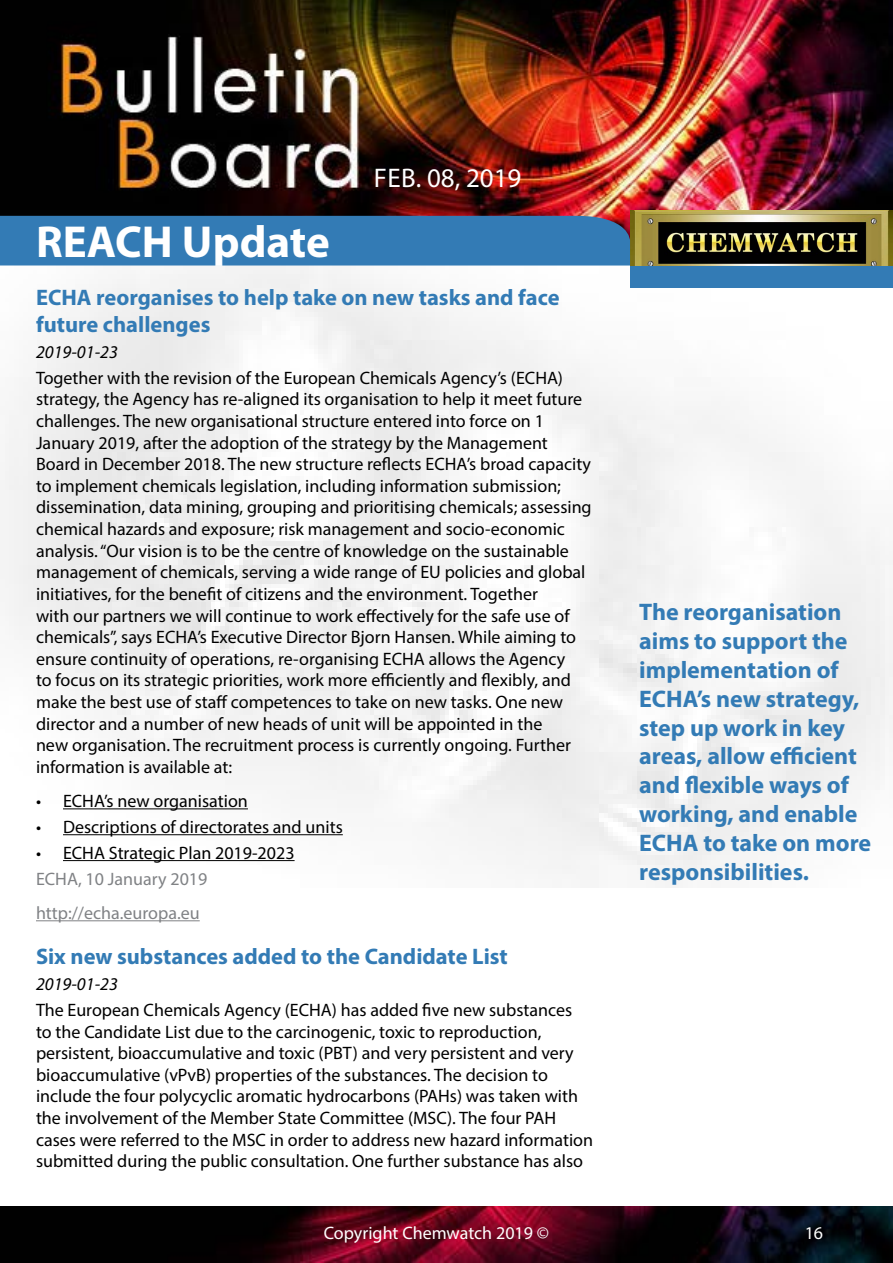
<style>
.page{position:relative;width:893px;height:1263px;background:#fff}
.page>*{position:absolute;margin:0;border:0;box-sizing:border-box;transform-origin:0 0}
.t1{font:700 45px "Myriad Pro";color:#fff}
.t2{font:27px "Myriad Pro";color:#fff}
.t3{font:700 24px/28.8px "Myriad Pro";color:#337bb5}
.t4{font:700 22.5px/27px "Myriad Pro";color:#337bb5}
.t5{font:18px/21.6px "Myriad Pro";color:#000}
.t6{font:18px/34.3px "Myriad Pro";color:#808285}
.t7{font:18px "Myriad Pro";color:#fff}
.t8{font:italic 18px "Myriad Pro";color:#000}
</style>
<div class="page">
<img style="left:0;top:0;width:893px;height:887px">
<img style="left:892px;top:288px;width:1px;height:599px">
<div style="left:630px;top:265px;width:263px;height:23px;background:#337bb5"></div>
<img style="left:630px;top:210px;width:262px;height:56px">
<div style="left:0;top:216px;width:630px;height:50px;background:#337bb5"></div>
<img style="left:0;top:1206px;width:893px;height:57px">
<hr style="left:63px;top:808px;width:185px;height:1px;background:#000">
<hr style="left:63px;top:834px;width:280px;height:1px;background:#000">
<hr style="left:63px;top:860px;width:232px;height:1px;background:#000">
<hr style="left:36px;top:920px;width:164px;height:1px;background:#808285">
<h1 class="t1" style="left:36px;top:213px;width:295px">REACH Update</h1>
<h2 class="t2" style="left:374px;top:161px;width:149px">Feb. 08, 2019</h2>
<p class="t4" style="left:36px;top:283px;width:525px">ECHA reorganises to help take on new tasks and face future challenges</p>
<p class="t8" style="left:36px;top:341px;width:83px">2019-01-23</p>
<p class="t5" style="left:36px;top:367px;width:557px">Together with the revision of the European Chemicals Agency’s (ECHA) strategy, the Agency has re-aligned its organisation to help it meet future challenges. The new organisational structure entered into force on 1<br>January 2019, after the adoption of the strategy by the Management Board in December 2018. The new structure reflects ECHA’s broad capacity to implement chemicals legislation, including information submission; dissemination, data mining, grouping and prioritising chemicals; assessing chemical hazards and exposure; risk management and socio-economic analysis. “Our vision is to be the centre of knowledge on the sustainable management of chemicals, serving a wide range of EU policies and global initiatives, for the benefit of citizens and the environment. Together<br>with our partners we will continue to work effectively for the safe use of chemicals”, says ECHA’s Executive Director Bjorn Hansen. While aiming to ensure continuity of operations, re-organising ECHA allows the Agency<br>to focus on its strategic priorities, work more efficiently and flexibly, and make the best use of staff competences to take on new tasks. One new director and a number of new heads of unit will be appointed in the<br>new organisation. The recruitment process is currently ongoing. Further information is available at:</p>
<p class="t5" style="left:36px;top:790px;width:213px">• ECHA’s new organisation</p>
<p class="t5" style="left:36px;top:816px;width:308px">• Descriptions of directorates and units</p>
<p class="t5" style="left:36px;top:842px;width:260px">• ECHA Strategic Plan 2019-2023</p>
<p class="t6" style="left:36px;top:861px;width:173px">ECHA, 10 January 2019 http://echa.europa.eu</p>
<p class="t4" style="left:36px;top:942px;width:473px">Six new substances added to the Candidate List</p>
<p class="t8" style="left:36px;top:973px;width:83px">2019-01-23</p>
<p class="t5" style="left:36px;top:999px;width:559px">The European Chemicals Agency (ECHA) has added five new substances<br>to the Candidate List due to the carcinogenic, toxic to reproduction, persistent, bioaccumulative and toxic (PBT) and very persistent and very bioaccumulative (vPvB) properties of the substances. The decision to include the four polycyclic aromatic hydrocarbons (PAHs) was taken with the involvement of the Member State Committee (MSC). The four PAH cases were referred to the MSC in order to address new hazard information submitted during the public consultation. One further substance has also</p>
<h3 class="t3" style="left:639px;top:597px;width:234px">The reorganisation aims to support the implementation of<br>ECHA’s new strategy, step up work in key areas, allow efficient and flexible ways of working, and enable<br>ECHA to take on more responsibilities.</h3>
<p class="t7" style="left:324px;top:1222px;width:227px">Copyright Chemwatch 2019 ©</p>
<p class="t7" style="left:805px;top:1222px;width:20px">16</p>
</div>
